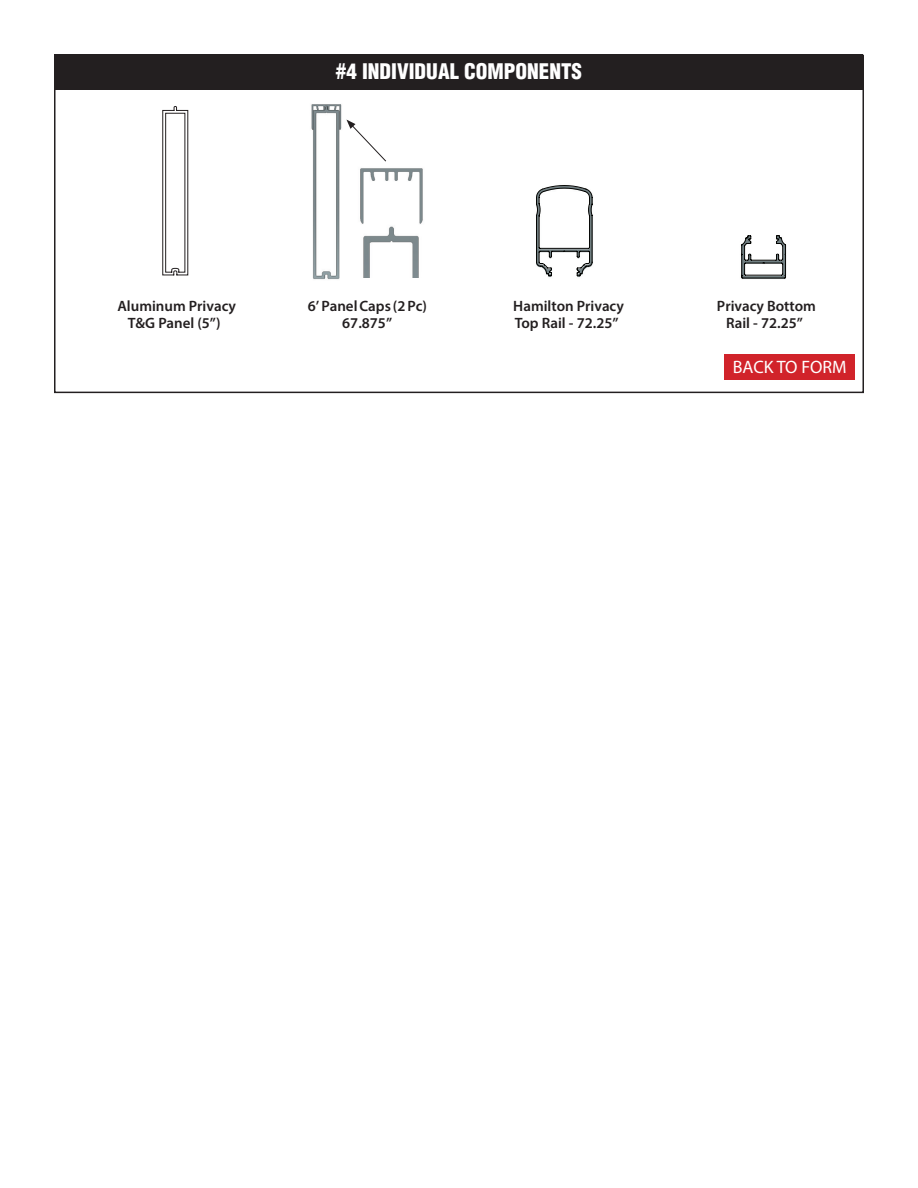
<style>
.page{position:relative;width:918px;height:1188px;background:#fff}
.page>*{position:absolute;margin:0;border:0;box-sizing:border-box;transform-origin:0 0}
.t1{font:900 condensed 21px "Helvetica";color:#fff}
.t2{font:18px "Myriad Pro";color:#fff}
.t3{font:600 15px/17.7px "Myriad Pro";color:#231f20;text-align:center}
</style>
<div class="page">
<div style="left:55px;top:54px;width:808px;height:36px;background:#231f20"></div>
<div style="left:54px;top:55px;width:810px;height:338px;border:2px solid #231f20"></div>
<div style="left:724px;top:355px;width:130px;height:25px;background:#d1232a"></div>
<svg style="left:162px;top:106px;width:27px;height:169px"></svg>
<img style="left:360px;top:168px;width:63px;height:109px">
<img style="left:311px;top:104px;width:36px;height:176px">
<svg style="left:346px;top:120px;width:40px;height:42px"></svg>
<svg style="left:536px;top:185px;width:57px;height:92px"></svg>
<img style="left:741px;top:278px;width:45px;height:1px">
<svg style="left:741px;top:235px;width:46px;height:43px"></svg>
<h1 class="t1" style="left:336px;top:58px;width:248px">#4 INDIVIDUAL COMPONENTS</h1>
<p class="t3" style="left:117px;top:297px;width:120px">Aluminum Privacy<br>T&amp;G Panel (5”)</p>
<p class="t3" style="left:513px;top:297px;width:112px;text-align:left">Hamilton Privacy<br>Top Rail - 72.25”</p>
<p class="t3" style="left:308px;top:297px;width:121px">6’ Panel Caps (2 Pc)<br>67.875”</p>
<p class="t3" style="left:717px;top:297px;width:100px">Privacy Bottom<br>Rail - 72.25”</p>
<p class="t2" style="left:733px;top:356px;width:115px">BACK TO FORM</p>
</div>
